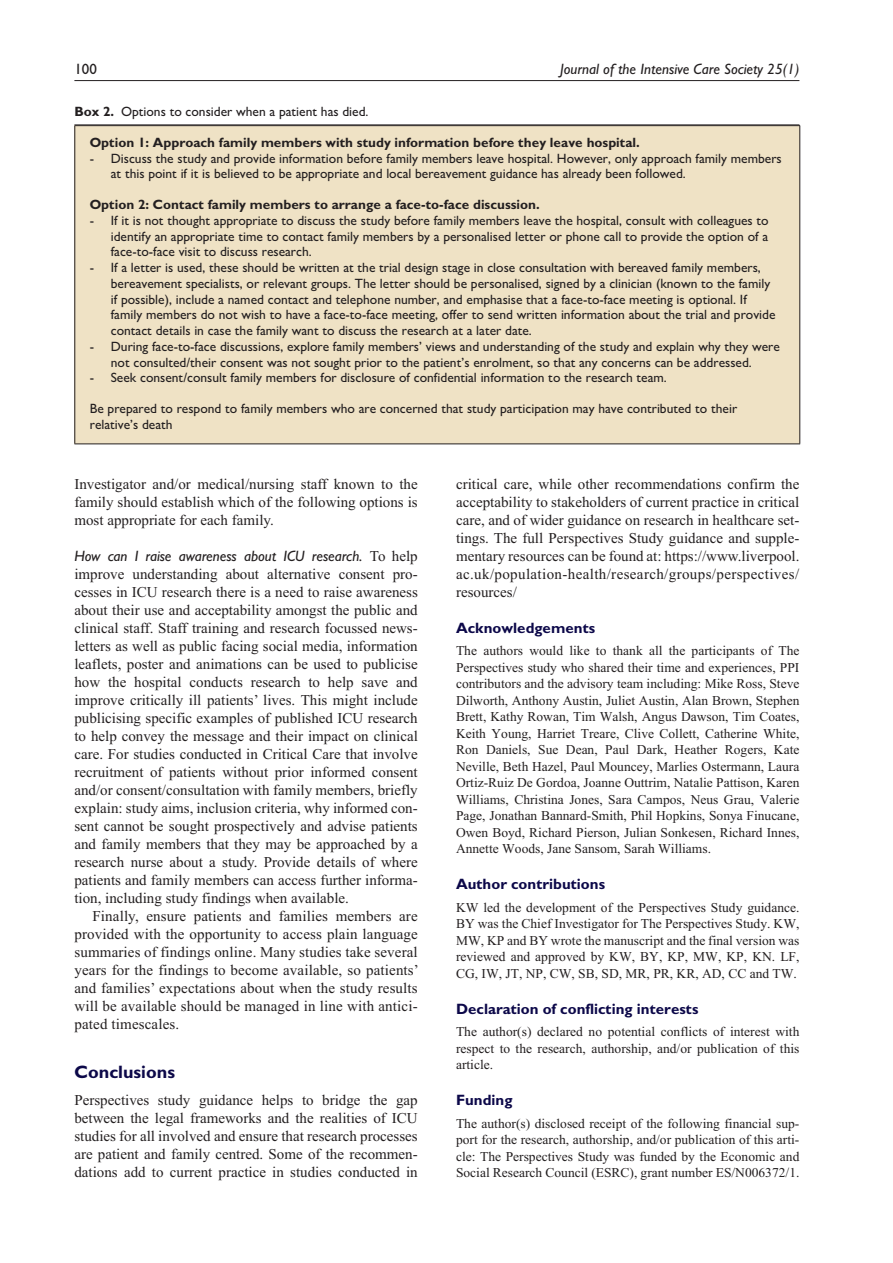
<style>
.page{position:relative;width:893px;height:1263px;background:#fff}
.page>*{position:absolute;margin:0;border:0;box-sizing:border-box;transform-origin:0 0}
.t1{font:700 18px "Gill Sans MT Pro";color:#0c0849}
.t2{font:15px/18px "Times New Roman";color:#231f20;text-align:justify}
.t3{font:italic 500 15px "Gill Sans MT Pro";color:#231f20}
.t4{font:700 15px "Gill Sans MT Pro";color:#0c0849}
.t5{font:500 15px "Gill Sans MT Pro";color:#231f20}
.t6{font:500 13.5px/15.8px "Gill Sans MT Pro";color:#231f20}
.t7{font:13.5px/16.5px "Times New Roman";color:#231f20;text-align:justify}
.t8{font:700 13.5px "Gill Sans MT Pro";color:#231f20}
.s1{font-weight:700}
.s2{font-family:"Times New Roman";font-weight:400;font-style:normal}
</style>
<div class="page">
<hr style="left:74px;top:80px;width:725px;height:1px;background:#231f20">
<div style="left:75px;top:126px;width:725px;height:318px;background:#efe2c5"></div>
<hr style="left:74px;top:125px;width:726px;height:1px;background:#231f20">
<hr style="left:74px;top:126px;width:1px;height:317px;background:#231f20">
<hr style="left:799px;top:126px;width:1px;height:317px;background:#231f20">
<hr style="left:74px;top:443px;width:726px;height:1px;background:#231f20">
<p class="t5" style="left:74px;top:60px;width:24px">100</p>
<p class="t3" style="left:560px;top:60px;width:241px">Journal of the Intensive Care Society 25(1)</p>
<p class="t6" style="left:74px;top:103px;width:296px"><span class="s1">Box 2.</span> Options to consider when a patient has died.</p>
<p class="t8" style="left:90px;top:134px;width:552px">Option 1: Approach family members with study information before they leave hospital.</p>
<p class="t6" style="left:111px;top:150px;width:672px;text-indent:-21px">- Discuss the study and provide information before family members leave hospital. However, only approach family members at this point if it is believed to be appropriate and local bereavement guidance has already been followed.</p>
<p class="t8" style="left:90px;top:196px;width:451px">Option 2: Contact family members to arrange a face-to-face discussion.</p>
<p class="t6" style="left:111px;top:212px;width:659px;text-align:justify;text-indent:-21px">- If it is not thought appropriate to discuss the study before family members leave the hospital, consult with colleagues to identify an appropriate time to contact family members by a personalised letter or phone call to provide the option of a face-to-face visit to discuss research.</p>
<p class="t6" style="left:111px;top:260px;width:666px;text-indent:-21px">- If a letter is used, these should be written at the trial design stage in close consultation with bereaved family members, bereavement specialists, or relevant groups. The letter should be personalised, signed by a clinician (known to the family if possible), include a named contact and telephone number, and emphasise that a face-to-face meeting is optional. If family members do not wish to have a face-to-face meeting, offer to send written information about the trial and provide contact details in case the family want to discuss the research at a later date.</p>
<p class="t6" style="left:90px;top:338px;width:692px;text-align:center">- During face-to-face discussions, explore family members’ views and understanding of the study and explain why they were not consulted/their consent was not sought prior to the patient’s enrolment, so that any concerns can be addressed.</p>
<p class="t6" style="left:90px;top:370px;width:579px">- Seek consent/consult family members for disclosure of confidential information to the research team.</p>
<p class="t6" style="left:90px;top:401px;width:649px">Be prepared to respond to family members who are concerned that study participation may have contributed to their relative’s death</p>
<p class="t2" style="left:74px;top:475px;width:345px">Investigator and/or medical/nursing staff known to the family should establish which of the following options is most appropriate for each family.</p>
<p class="t3" style="left:74px;top:547px;width:345px">How can I raise awareness about ICU research. <span class="s2">To help</span></p>
<p class="t2" style="left:74px;top:565px;width:345px">improve understanding about alternative consent pro&shy;cesses in ICU research there is a need to raise awareness about their use and acceptability amongst the public and clinical staff. Staff training and research focussed news&shy;letters as well as public facing social media, information leaflets, poster and animations can be used to publicise how the hospital conducts research to help save and improve critically ill patients’ lives. This might include publicising specific examples of published ICU research to help convey the message and their impact on clinical care. For studies conducted in Critical Care that involve recruitment of patients without prior informed consent and/or consent/consultation with family members, briefly explain: study aims, inclusion criteria, why informed con&shy;sent cannot be sought prospectively and advise patients and family members that they may be approached by a research nurse about a study. Provide details of where patients and family members can access further informa&shy;tion, including study findings when available.</p>
<p class="t2" style="left:74px;top:907px;width:346px;text-indent:18px">Finally, ensure patients and families members are provided with the opportunity to access plain language summaries of findings online. Many studies take several years for the findings to become available, so patients’ and families’ expectations about when the study results will be available should be managed in line with antici&shy;pated timescales.</p>
<p class="t1" style="left:74px;top:1061px;width:102px">Conclusions</p>
<p class="t2" style="left:74px;top:1091px;width:345px">Perspectives study guidance helps to bridge the gap between the legal frameworks and the realities of ICU studies for all involved and ensure that research processes are patient and family centred. Some of the recommen&shy;dations add to current practice in studies conducted in</p>
<p class="t2" style="left:456px;top:475px;width:345px">critical care, while other recommendations confirm the acceptability to stakeholders of current practice in critical care, and of wider guidance on research in healthcare set&shy;tings. The full Perspectives Study guidance and supple&shy;mentary resources can be found at: https://www.liverpool. ac.uk/population-health/research/groups/perspectives/ resources/</p>
<p class="t4" style="left:456px;top:618px;width:141px">Acknowledgements</p>
<p class="t7" style="left:456px;top:642px;width:345px">The authors would like to thank all the participants of The Perspectives study who shared their time and experiences, PPI contributors and the advisory team including: Mike Ross, Steve Dilworth, Anthony Austin, Juliet Austin, Alan Brown, Stephen Brett, Kathy Rowan, Tim Walsh, Angus Dawson, Tim Coates, Keith Young, Harriet Treare, Clive Collett, Catherine White, Ron Daniels, Sue Dean, Paul Dark, Heather Rogers, Kate Neville, Beth Hazel, Paul Mouncey, Marlies Ostermann, Laura Ortiz-Ruiz De Gordoa, Joanne Outtrim, Natalie Pattison, Karen Williams, Christina Jones, Sara Campos, Neus Grau, Valerie Page, Jonathan Bannard-Smith, Phil Hopkins, Sonya Finucane, Owen Boyd, Richard Pierson, Julian Sonkesen, Richard Innes, Annette Woods, Jane Sansom, Sarah Williams.</p>
<p class="t4" style="left:456px;top:875px;width:150px">Author contributions</p>
<p class="t7" style="left:456px;top:899px;width:345px">KW led the development of the Perspectives Study guidance.<br>BY was the Chief Investigator for The Perspectives Study. KW, MW, KP and BY wrote the manuscript and the final version was reviewed and approved by KW, BY, KP, MW, KP, KN. LF, CG, IW, JT, NP, CW, SB, SD, MR, PR, KR, AD, CC and TW.</p>
<p class="t4" style="left:456px;top:999px;width:244px">Declaration of conflicting interests</p>
<p class="t7" style="left:456px;top:1023px;width:345px">The author(s) declared no potential conflicts of interest with respect to the research, authorship, and/or publication of this article.</p>
<p class="t4" style="left:456px;top:1091px;width:58px">Funding</p>
<p class="t7" style="left:456px;top:1115px;width:345px">The author(s) disclosed receipt of the following financial sup&shy;port for the research, authorship, and/or publication of this arti&shy;cle: The Perspectives Study was funded by the Economic and Social Research Council (ESRC), grant number ES/N006372/1.</p>
</div>
